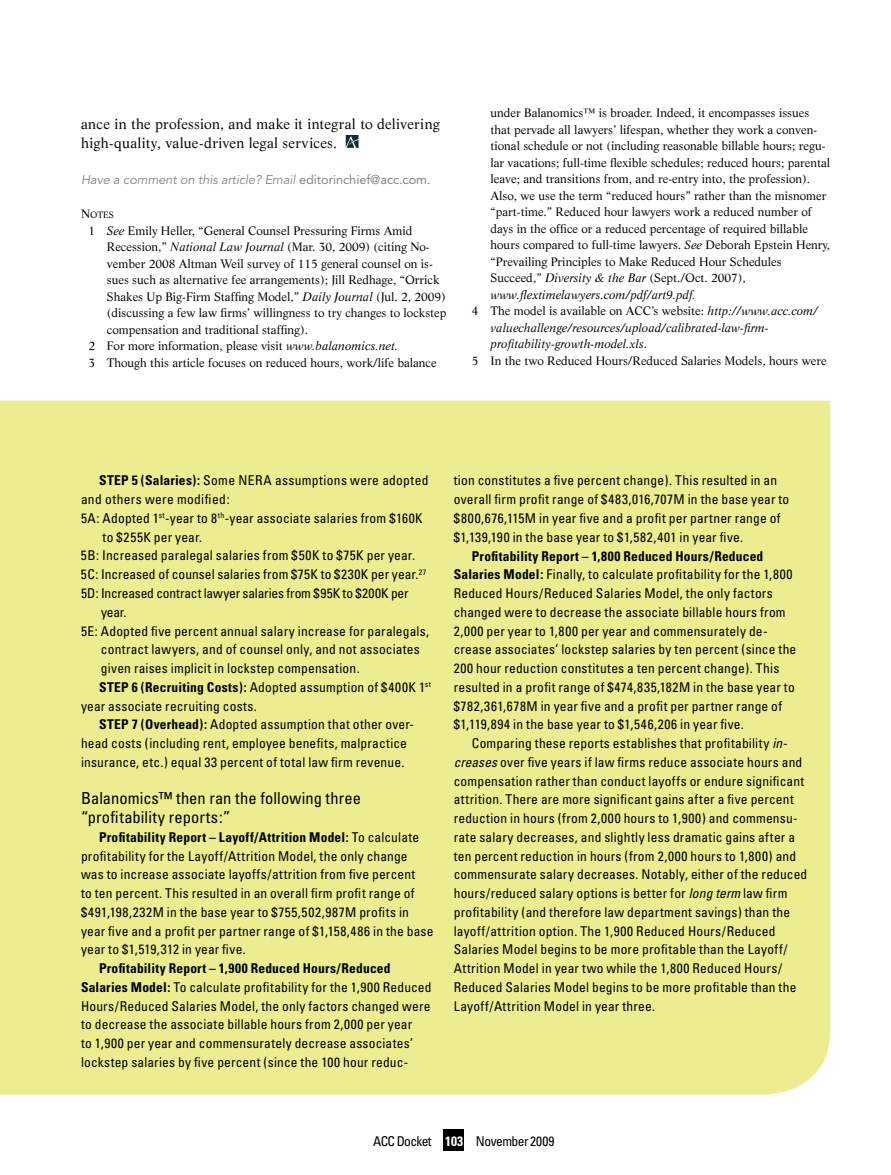
<style>
.page{position:relative;width:891px;height:1175px;background:#fff}
.page>*{position:absolute;margin:0;border:0;box-sizing:border-box;transform-origin:0 0}
.t1{font:condensed 16.5px/18.8px "Univers";letter-spacing:.005em;color:#000}
.t2{font:14.25px/18.8px "Life";letter-spacing:.02em;color:#000}
.t3{font:condensed 13.5px/18.8px "Univers";letter-spacing:.015em;color:#000}
.t4{font:condensed 13.5px "Univers";letter-spacing:-.01em;color:#000}
.t5{font:condensed 13.5px "Univers";letter-spacing:-.04em;color:#000}
.t6{font:italic 12.75px "Avenir";letter-spacing:-.005em;color:#808285}
.t7{font:12px "Life";color:#000}
.t8{font:italic 12px "Life";color:#000}
.t9{font:9px "Life";color:#000}
.s1{font-style:normal}
.s2{font-size:12px}
.s3{font-style:italic}
.s4{font-weight:700}
.s5{font-weight:700;color:#fff}
</style>
<div class="page">
<div style="left:443px;top:1129px;width:21px;height:21px;background:#000"></div>
<svg style="left:346px;top:135px;width:13px;height:13px"></svg>
<div style="left:0;top:400px;width:830px;height:694px;background:#ebed90"></div>
<p class="t2" style="left:81px;top:114px;width:360px">ance in the profession, and make it integral to delivering high-quality, value-driven legal services.</p>
<p class="t6" style="left:81px;top:172px;width:351px">Have a comment on this article? Email <span class="s1">editorinchief@acc.com.</span></p>
<p class="t9" style="left:81px;top:210px;width:16px"><span class="s2">N</span>otes</p>
<p class="t7" style="left:88px;top:223px;width:326px">1 <span class="s3">See</span> Emily Heller, “General Counsel Pressuring Firms Amid</p>
<p class="t7" style="left:107px;top:240px;width:324px">Recession,” <span class="s3">National Law Journal</span> (Mar. 30, 2009) (citing No-</p>
<p class="t7" style="left:107px;top:256px;width:327px">vember 2008 Altman Weil survey of 115 general counsel on is-</p>
<p class="t7" style="left:107px;top:273px;width:334px">sues such as alternative fee arrangements); Jill Redhage, “Orrick</p>
<p class="t7" style="left:107px;top:289px;width:340px">Shakes Up Big-Firm Staffing Model,” <span class="s3">Daily Journal</span> (Jul. 2, 2009)</p>
<p class="t7" style="left:107px;top:306px;width:341px">(discussing a few law firms’ willingness to try changes to lockstep</p>
<p class="t7" style="left:107px;top:322px;width:203px">compensation and traditional staffing).</p>
<p class="t7" style="left:88px;top:339px;width:311px">2 For more information, please visit <span class="s3">www.balanomics.net.</span></p>
<p class="t7" style="left:88px;top:355px;width:350px">3 Though this article focuses on reduced hours, work/life balance</p>
<p class="t7" style="left:491px;top:106px;width:320px">under Balanomics™ is broader. Indeed, it encompasses issues</p>
<p class="t7" style="left:491px;top:122px;width:328px">that pervade all lawyers’ lifespan, whether they work a conven-</p>
<p class="t7" style="left:491px;top:139px;width:336px">tional schedule or not (including reasonable billable hours; regu-</p>
<p class="t7" style="left:491px;top:155px;width:341px">lar vacations; full-time flexible schedules; reduced hours; parental</p>
<p class="t7" style="left:491px;top:172px;width:321px">leave; and transitions from, and re-entry into, the profession).</p>
<p class="t7" style="left:491px;top:188px;width:337px">Also, we use the term “reduced hours” rather than the misnomer</p>
<p class="t7" style="left:491px;top:205px;width:323px">“part-time.” Reduced hour lawyers work a reduced number of</p>
<p class="t7" style="left:491px;top:221px;width:319px">days in the office or a reduced percentage of required billable</p>
<p class="t7" style="left:491px;top:238px;width:341px">hours compared to full-time lawyers. <span class="s3">See</span> Deborah Epstein Henry,</p>
<p class="t7" style="left:491px;top:254px;width:293px">“Prevailing Principles to Make Reduced Hour Schedules</p>
<p class="t7" style="left:491px;top:271px;width:257px">Succeed,” <span class="s3">Diversity &amp; the Bar</span> (Sept./Oct. 2007),</p>
<p class="t8" style="left:491px;top:287px;width:207px">www.flextimelawyers.com/pdf/art9.pdf.</p>
<p class="t7" style="left:472px;top:304px;width:348px">4 The model is available on ACC’s website: <span class="s3">http://www.acc.com/</span></p>
<p class="t8" style="left:491px;top:320px;width:280px">valuechallenge/resources/upload/calibrated-law-firm-</p>
<p class="t8" style="left:491px;top:337px;width:158px">profitability-growth-model.xls<span class="s1">.</span></p>
<p class="t7" style="left:472px;top:353px;width:356px">5 In the two Reduced Hours/Reduced Salaries Models, hours were</p>
<p class="t3" style="left:99px;top:471px;width:331px"><span class="s4">STEP 5 (Salaries):</span> Some NERA assumptions were adopted</p>
<p class="t3" style="left:81px;top:490px;width:150px">and others were modified:</p>
<p class="t3" style="left:81px;top:508px;width:343px">5A: Adopted 1<sup>st</sup>-year to 8<sup>th</sup>-year associate salaries from $160K</p>
<p class="t3" style="left:103px;top:527px;width:101px">to $255K per year.</p>
<p class="t3" style="left:81px;top:546px;width:336px">5B: Increased paralegal salaries from $50K to $75K per year.</p>
<p class="t3" style="left:81px;top:565px;width:347px">5C: Increased of counsel salaries from $75K to $230K per year.<sup>27</sup></p>
<p class="t4" style="left:81px;top:584px;width:329px">5D: Increased contract lawyer salaries from $95K to $200K per</p>
<p class="t3" style="left:101px;top:602px;width:27px">year.</p>
<p class="t3" style="left:81px;top:621px;width:350px">5E: Adopted five percent annual salary increase for paralegals,</p>
<p class="t3" style="left:101px;top:640px;width:320px">contract lawyers, and of counsel only, and not associates</p>
<p class="t3" style="left:101px;top:658px;width:260px">given raises implicit in lockstep compensation.</p>
<p class="t3" style="left:99px;top:677px;width:333px"><span class="s4">STEP 6 (Recruiting Costs):</span> Adopted assumption of $400K 1<sup>st</sup></p>
<p class="t3" style="left:81px;top:696px;width:177px">year associate recruiting costs.</p>
<p class="t3" style="left:99px;top:715px;width:317px"><span class="s4">STEP 7 (Overhead):</span> Adopted assumption that other over-</p>
<p class="t3" style="left:81px;top:733px;width:327px">head costs (including rent, employee benefits, malpractice</p>
<p class="t3" style="left:81px;top:752px;width:325px">insurance, etc.) equal 33 percent of total law firm revenue.</p>
<p class="t1" style="left:81px;top:789px;width:282px">Balanomics™ then ran the following three “profitability reports:”</p>
<p class="t3" style="left:81px;top:827px;width:354px;text-indent:18px"><span class="s4">Profitability Report – Layoff/Attrition Model:</span> To calculate profitability for the Layoff/Attrition Model, the only change was to increase associate layoffs/attrition from five percent<br>to ten percent. This resulted in an overall firm profit range of $491,198,232M in the base year to $755,502,987M profits in year five and a profit per partner range of $1,158,486 in the base year to $1,519,312 in year five.</p>
<p class="t3" style="left:81px;top:958px;width:352px;text-indent:18px"><span class="s4">Profitability Report – 1,900 Reduced Hours/Reduced Salaries Model:</span> To calculate profitability for the 1,900 Reduced Hours/Reduced Salaries Model, the only factors changed were to decrease the associate billable hours from 2,000 per year<br>to 1,900 per year and commensurately decrease associates’ lockstep salaries by five percent (since the 100 hour reduc-</p>
<p class="t3" style="left:454px;top:471px;width:337px">tion constitutes a five percent change). This resulted in an overall firm profit range of $483,016,707M in the base year to $800,676,115M in year five and a profit per partner range of $1,139,190 in the base year to $1,582,401 in year five.</p>
<p class="t3" style="left:454px;top:546px;width:344px;text-indent:18px"><span class="s4">Profitability Report – 1,800 Reduced Hours/Reduced Salaries Model:</span> Finally, to calculate profitability for the 1,800<br>Reduced Hours/Reduced Salaries Model, the only factors changed were to decrease the associate billable hours from 2,000 per year to 1,800 per year and commensurately de&shy;crease associates’ lockstep salaries by ten percent (since the 200 hour reduction constitutes a ten percent change). This resulted in a profit range of $474,835,182M in the base year to $782,361,678M in year five and a profit per partner range of $1,119,894 in the base year to $1,546,206 in year five.</p>
<p class="t3" style="left:454px;top:733px;width:355px;text-indent:18px">Comparing these reports establishes that profitability <span class="s3">in&shy;creases</span> over five years if law firms reduce associate hours and compensation rather than conduct layoffs or endure significant attrition. There are more significant gains after a five percent reduction in hours (from 2,000 hours to 1,900) and commensu&shy;rate salary decreases, and slightly less dramatic gains after a ten percent reduction in hours (from 2,000 hours to 1,800) and commensurate salary decreases. Notably, either of the reduced hours/reduced salary options is better for <span class="s3">long term</span> law firm profitability (and therefore law department savings) than the layoff/attrition option. The 1,900 Reduced Hours/Reduced Salaries Model begins to be more profitable than the Layoff/ Attrition Model in year two while the 1,800 Reduced Hours/ Reduced Salaries Model begins to be more profitable than the Layoff/Attrition Model in year three.</p>
<p class="t5" style="left:373px;top:1132px;width:183px">ACC Docket <span class="s5">103</span> November 2009</p>
</div>
